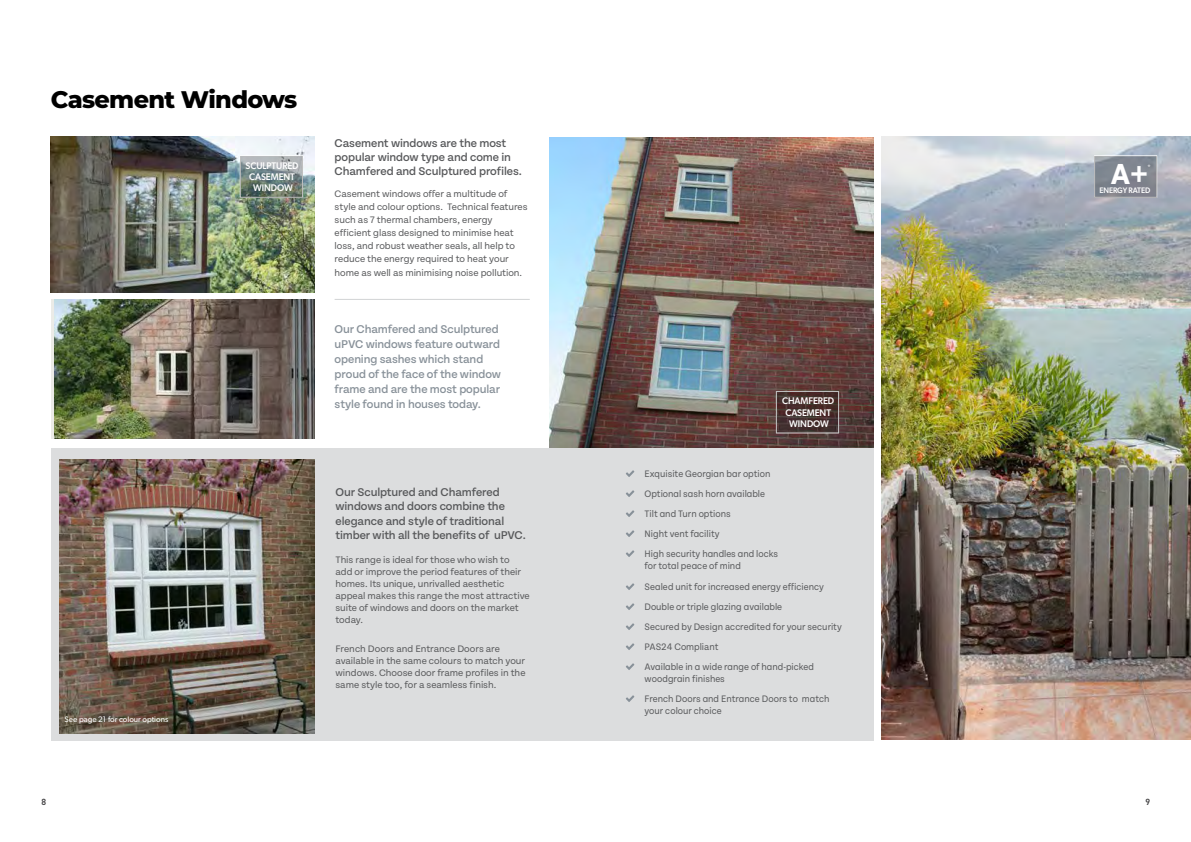
<style>
.page{position:relative;width:1191px;height:842px;background:#fff}
.page>*{position:absolute;margin:0;border:0;box-sizing:border-box;transform-origin:0 0}
.t1{font:600 29px "Gibson";color:#fff;scale:.95 1}
.t2{font:800 24px "Montserrat";letter-spacing:-.03em;color:#000}
.t3{font:500 12px/14.4px "Tenon";letter-spacing:-.005em;color:#58595b}
.t4{font:500 12px/15px "Tenon";letter-spacing:-.01em;color:#889199}
.t5{font:10px/12px "Tenon";color:#58595b}
.t6{font:10px/20px "Tenon";color:#58595b;scale:.95 1}
.t7{font:500 9.6px/11.3px "Gibson";letter-spacing:-.01em;color:#fff;text-align:center;scale:.95 1}
.t8{font:600 9px "DIN2014";color:#414042}
.t9{font:8px "Gibson";color:#fff}
.t10{font:500 8px "Gibson";letter-spacing:-.01em;color:#fff;scale:.95 1}
.t11{font:300 8px "Gibson";color:#fff;scale:.95 1}
</style>
<div class="page">
<div style="left:51px;top:448px;width:822px;height:293px;background:#dcddde"></div>
<img style="left:54px;top:299px;width:260px;height:140px">
<img style="left:51px;top:136px;width:263px;height:157px">
<img style="left:60px;top:459px;width:254px;height:274px">
<img style="left:550px;top:137px;width:323px;height:311px">
<hr style="left:334px;top:299px;width:196px;height:1px;background:#d1d3d4">
<img style="left:882px;top:136px;width:309px;height:604px">
<svg style="left:240px;top:156px;width:62px;height:41px;background:#7d8b88"></svg>
<svg style="left:776px;top:391px;width:62px;height:42px;background:#4c3634"></svg>
<div style="left:1094px;top:156px;width:62px;height:41px;background:#80858f"></div>
<svg style="left:626px;top:470px;width:8px;height:7px"></svg>
<svg style="left:626px;top:490px;width:8px;height:7px"></svg>
<svg style="left:626px;top:510px;width:8px;height:7px"></svg>
<svg style="left:626px;top:530px;width:8px;height:7px"></svg>
<svg style="left:626px;top:550px;width:8px;height:7px"></svg>
<svg style="left:626px;top:583px;width:8px;height:7px"></svg>
<svg style="left:626px;top:603px;width:8px;height:7px"></svg>
<svg style="left:626px;top:623px;width:8px;height:7px"></svg>
<svg style="left:626px;top:643px;width:8px;height:7px"></svg>
<svg style="left:626px;top:663px;width:8px;height:7px"></svg>
<svg style="left:626px;top:695px;width:8px;height:7px"></svg>
<h2 class="t2" style="left:51px;top:81px;width:248px">Casement Windows</h2>
<p class="t7" style="left:246px;top:159px;width:57px">SCULPTURED<br>CASEMENT<br>WINDOW</p>
<p class="t9" style="left:65px;top:715px;width:105px">See page 21 for colour options</p>
<p class="t3" style="left:334px;top:136px;width:189px;line-height:14px">Casement windows are the most popular window type and come in<br>Chamfered and Sculptured profiles.</p>
<p class="t5" style="left:334px;top:187px;width:194px;line-height:13px">Casement windows offer a multitude of style and colour options. Technical features such as 7 thermal chambers, energy efficient glass designed to minimise heat loss, and robust weather seals, all help to reduce the energy required to heat your</p>
<p class="t5" style="left:334px;top:267px;width:189px">home as well as minimising noise pollution.</p>
<p class="t4" style="left:334px;top:322px;width:168px">Our Chamfered and Sculptured uPVC windows feature outward opening sashes which stand proud of the face of the window frame and are the most popular style found in houses today.</p>
<p class="t3" style="left:335px;top:485px;width:192px">Our Sculptured and Chamfered windows and doors combine the elegance and style of traditional timber with all the benefits of uPVC.</p>
<p class="t5" style="left:335px;top:554px;width:196px">This range is ideal for those who wish to<br>add or improve the period features of their homes. Its unique, unrivalled aesthetic appeal makes this range the most attractive suite of windows and doors on the market today.</p>
<p class="t5" style="left:335px;top:643px;width:191px">French Doors and Entrance Doors are available in the same colours to match your windows. Choose door frame profiles in the same style too, for a seamless finish.</p>
<p class="t7" style="left:782px;top:395px;width:56px">CHAMFERED<br>CASEMENT<br>WINDOW</p>
<p class="t6" style="left:644px;top:464px;width:142px">Exquisite Georgian bar option<br>Optional sash horn available<br>Tilt and Turn options<br>Night vent facility<br>High security handles and locks</p>
<p class="t6" style="left:644px;top:555px;width:190px;line-height:21px">for total peace of mind<br>Sealed unit for increased energy efficiency</p>
<p class="t6" style="left:644px;top:597px;width:209px">Double or triple glazing available<br>Secured by Design accredited for your security PAS24 Compliant<br>Available in a wide range of hand-picked</p>
<p class="t6" style="left:644px;top:669px;width:196px">woodgrain finishes<br>French Doors and Entrance Doors to match</p>
<p class="t6" style="left:644px;top:701px;width:83px">your colour choice</p>
<h1 class="t1" style="left:1111px;top:157px;width:41px">A+</h1>
<p class="t11" style="left:1147px;top:162px;width:6px">*</p>
<p class="t10" style="left:1099px;top:186px;width:55px">ENERGY RATED</p>
<p class="t8" style="left:41px;top:796px;width:6px">8</p>
<p class="t8" style="left:1145px;top:796px;width:6px">9</p>
</div>
